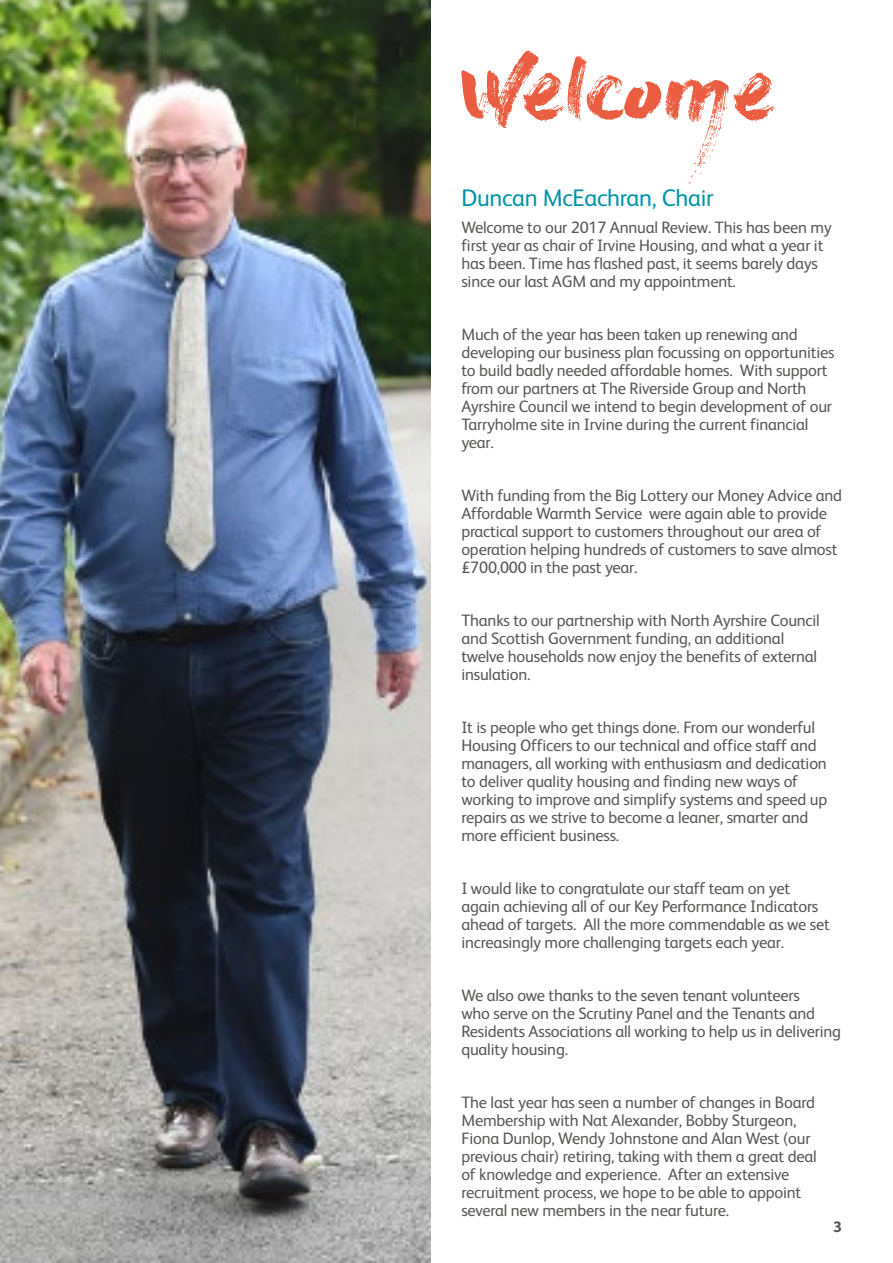
<style>
.page{position:relative;width:893px;height:1263px;background:#fff}
.page>*{position:absolute;margin:0;border:0;box-sizing:border-box;transform-origin:0 0}
.t1{font:87px "Dry Brush";letter-spacing:-.045em;color:#eb5d40}
.t2{font:24px "FS Albert";letter-spacing:-.01em;color:#0094aa}
.t3{font:16.5px/18px "FS Albert";letter-spacing:-.01em;color:#575756}
.t4{font:800 15px "FS Albert";color:#575756}
</style>
<div class="page">
<img style="left:0;top:0;width:431px;height:1263px">
<h1 class="t1" style="left:461px;top:38px;width:317px">Welcome</h1>
<h2 class="t2" style="left:461px;top:182px;width:254px">Duncan McEachran, Chair</h2>
<p class="t3" style="left:461px;top:217px;width:372px">Welcome to our 2017 Annual Review. This has been my first year as chair of Irvine Housing, and what a year it has been. Time has flashed past, it seems barely days since our last AGM and my appointment.</p>
<p class="t3" style="left:461px;top:324px;width:375px">Much of the year has been taken up renewing and developing our business plan focussing on opportunities to build badly needed affordable homes. With support from our partners at The Riverside Group and North Ayrshire Council we intend to begin development of our Tarryholme site in Irvine during the current financial year.</p>
<p class="t3" style="left:461px;top:485px;width:382px">With funding from the Big Lottery our Money Advice and Affordable Warmth Service were again able to provide practical support to customers throughout our area of operation helping hundreds of customers to save almost £700,000 in the past year.</p>
<p class="t3" style="left:461px;top:610px;width:360px">Thanks to our partnership with North Ayrshire Council and Scottish Government funding, an additional twelve households now enjoy the benefits of external insulation.</p>
<p class="t3" style="left:461px;top:717px;width:367px">It is people who get things done. From our wonderful Housing Officers to our technical and office staff and managers, all working with enthusiasm and dedication to deliver quality housing and finding new ways of working to improve and simplify systems and speed up repairs as we strive to become a leaner, smarter and more efficient business.</p>
<p class="t3" style="left:461px;top:878px;width:370px">I would like to congratulate our staff team on yet again achieving all of our Key Performance Indicators ahead of targets. All the more commendable as we set increasingly more challenging targets each year.</p>
<p class="t3" style="left:461px;top:985px;width:381px">We also owe thanks to the seven tenant volunteers<br>who serve on the Scrutiny Panel and the Tenants and Residents Associations all working to help us in delivering quality housing.</p>
<p class="t3" style="left:461px;top:1092px;width:357px">The last year has seen a number of changes in Board Membership with Nat Alexander, Bobby Sturgeon, Fiona Dunlop, Wendy Johnstone and Alan West (our previous chair) retiring, taking with them a great deal of knowledge and experience. After an extensive recruitment process, we hope to be able to appoint several new members in the near future.</p>
<p class="t4" style="left:833px;top:1216px;width:10px">3</p>
</div>
